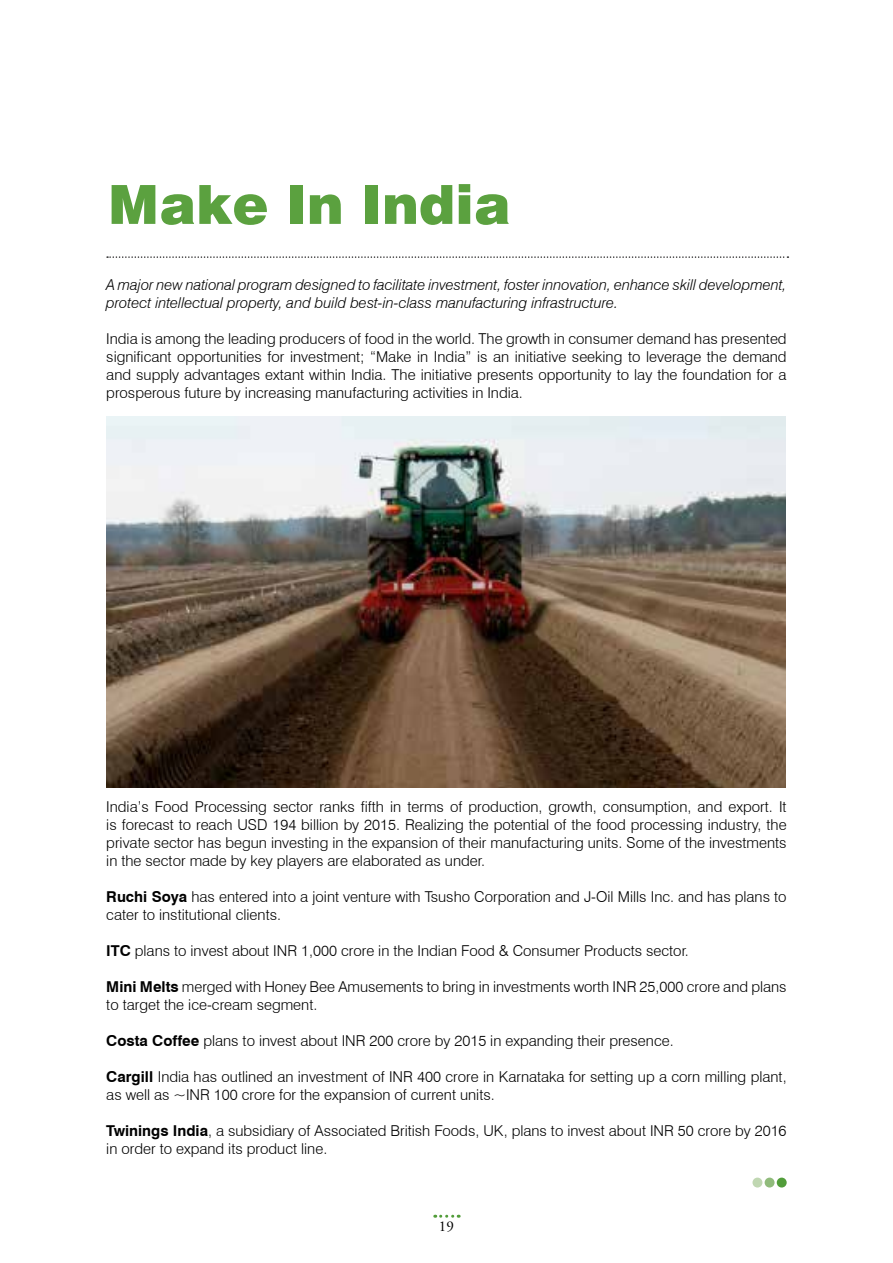
<style>
.page{position:relative;width:893px;height:1263px;background:#fff}
.page>*{position:absolute;margin:0;border:0;box-sizing:border-box;transform-origin:0 0}
.t1{font:900 54px "Swiss 721 BT";color:#5ba13f}
.t2{font:300 15px/18px "Swiss 721 BT";color:#000}
.t3{font:italic 300 15px/18px "Swiss 721 BT";color:#000}
.t4{font:15px "Adobe Garamond Pro";color:#000}
.s1{font-weight:700}
</style>
<div class="page">
<svg style="left:435px;top:1215px;width:24px;height:3px"></svg>
<svg style="left:107px;top:256px;width:681px;height:2px"></svg>
<img style="left:106px;top:416px;width:679px;height:371px">
<div style="left:752px;top:1177px;width:10px;height:10px;background:#c0d7b2;border-radius:50%"></div>
<div style="left:765px;top:1177px;width:9px;height:10px;background:#90bb7b;border-radius:50%"></div>
<div style="left:777px;top:1177px;width:10px;height:10px;background:#529d3a;border-radius:50%"></div>
<h1 class="t1" style="left:108px;top:172px;width:404px">Make In India</h1>
<p class="t3" style="left:106px;top:276px;width:682px">A major new national program designed to facilitate investment, foster innovation, enhance skill development, protect intellectual property, and build best-in-class manufacturing infrastructure.</p>
<p class="t2" style="left:106px;top:330px;width:682px;text-align:justify">India is among the leading producers of food in the world. The growth in consumer demand has presented significant opportunities for investment; “Make in India” is an initiative seeking to leverage the demand and supply advantages extant within India. The initiative presents opportunity to lay the foundation for a prosperous future by increasing manufacturing activities in India.</p>
<p class="t2" style="left:106px;top:798px;width:682px;text-align:justify">India’s Food Processing sector ranks fifth in terms of production, growth, consumption, and export. It is forecast to reach USD 194 billion by 2015. Realizing the potential of the food processing industry, the private sector has begun investing in the expansion of their manufacturing units. Some of the investments in the sector made by key players are elaborated as under.</p>
<p class="t2" style="left:106px;top:888px;width:682px"><span class="s1">Ruchi Soya</span> has entered into a joint venture with Tsusho Corporation and J-Oil Mills Inc. and has plans to cater to institutional clients.</p>
<p class="t2" style="left:106px;top:942px;width:584px"><span class="s1">ITC</span> plans to invest about INR 1,000 crore in the Indian Food &amp; Consumer Products sector.</p>
<p class="t2" style="left:106px;top:978px;width:682px"><span class="s1">Mini Melts</span> merged with Honey Bee Amusements to bring in investments worth INR 25,000 crore and plans to target the ice-cream segment.</p>
<p class="t2" style="left:106px;top:1032px;width:569px"><span class="s1">Costa Coffee</span> plans to invest about INR 200 crore by 2015 in expanding their presence.</p>
<p class="t2" style="left:106px;top:1068px;width:682px"><span class="s1">Cargill</span> India has outlined an investment of INR 400 crore in Karnataka for setting up a corn milling plant, as well as ~INR 100 crore for the expansion of current units.</p>
<p class="t2" style="left:106px;top:1122px;width:682px"><span class="s1">Twinings India</span>, a subsidiary of Associated British Foods, UK, plans to invest about INR 50 crore by 2016 in order to expand its product line.</p>
<p class="t4" style="left:439px;top:1217px;width:16px">19</p>
</div>
